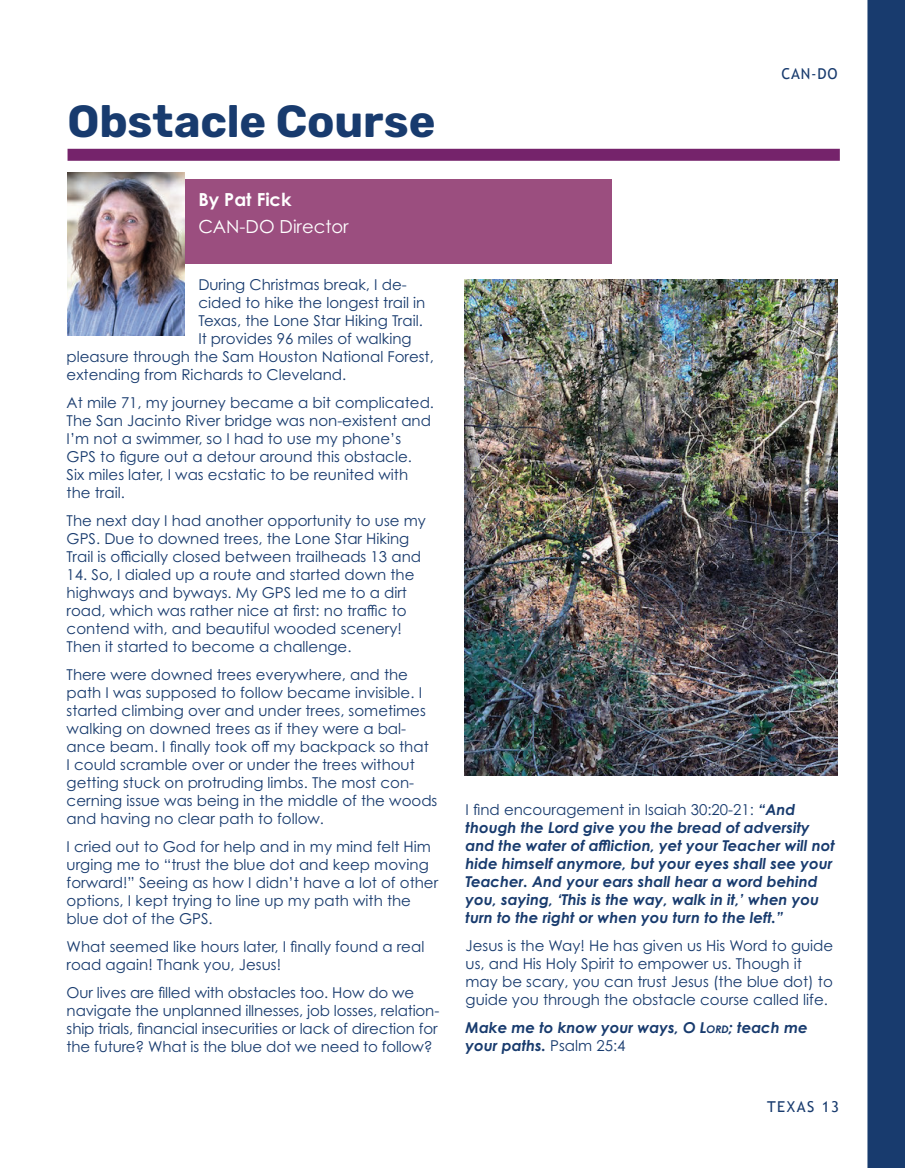
<style>
.page{position:relative;width:905px;height:1168px;background:#fff}
.page>*{position:absolute;margin:0;border:0;box-sizing:border-box;transform-origin:0 0}
.t1{font:700 45px "Rubik";letter-spacing:-.005em;color:#183b6e}
.t2{font:18px "Century Gothic Pro";color:#fff}
.t3{font:700 18px "Century Gothic Pro";color:#fff}
.t4{font:15px/18px "Century Gothic Pro";color:#183b6e}
.t5{font:italic 700 15px/18px "Century Gothic Pro";color:#183b6e}
.t6{font:15px "Trebuchet MS";letter-spacing:.1em;color:#183b6e}
.s1{font-weight:400;font-style:normal}
.s2{font-style:inherit}
.s3{font-size:10.5px}
</style>
<div class="page">
<div style="left:177px;top:179px;width:434px;height:85px;background:#9b4e7f"></div>
<img style="left:68px;top:173px;width:117px;height:162px">
<div style="left:68px;top:149px;width:771px;height:12px;background:#75236b"></div>
<div style="left:867px;top:0;width:37px;height:1168px;background:#183b6e"></div>
<img style="left:465px;top:279px;width:372px;height:496px">
<h1 class="t1" style="left:68px;top:95px;width:369px">Obstacle Course</h1>
<p class="t3" style="left:198px;top:188px;width:95px">By Pat Fick</p>
<p class="t2" style="left:198px;top:215px;width:152px">CAN-DO Director</p>
<p class="t4" style="left:198px;top:275px;width:210px">During Christmas break, I de-</p>
<p class="t4" style="left:198px;top:293px;width:228px">cided to hike the longest trail in</p>
<p class="t4" style="left:198px;top:311px;width:226px">Texas, the Lone Star Hiking Trail.</p>
<p class="t4" style="left:198px;top:329px;width:215px">It provides 96 miles of walking</p>
<p class="t4" style="left:67px;top:347px;width:369px">pleasure through the Sam Houston National Forest,</p>
<p class="t4" style="left:67px;top:365px;width:281px">extending from Richards to Cleveland.</p>
<p class="t4" style="left:67px;top:393px;width:369px">At mile 71, my journey became a bit complicated.<br>The San Jacinto River bridge was non-existent and I’m not a swimmer, so I had to use my phone’s GPS to figure out a detour around this obstacle.<br>Six miles later, I was ecstatic to be reunited with the trail.</p>
<p class="t4" style="left:67px;top:511px;width:361px">The next day I had another opportunity to use my<br>GPS. Due to downed trees, the Lone Star Hiking<br>Trail is officially closed between trailheads 13 and</p>
<p class="t4" style="left:67px;top:565px;width:349px">14. So, I dialed up a route and started down the highways and byways. My GPS led me to a dirt road, which was rather nice at first: no traffic to contend with, and beautiful wooded scenery!<br>Then it started to become a challenge.</p>
<p class="t4" style="left:67px;top:665px;width:372px">There were downed trees everywhere, and the path I was supposed to follow became invisible. I started climbing over and under trees, sometimes walking on downed trees as if they were a bal&shy;ance beam. I finally took off my backpack so that<br>I could scramble over or under the trees without getting stuck on protruding limbs. The most con&shy;cerning issue was being in the middle of the woods and having no clear path to follow.</p>
<p class="t4" style="left:67px;top:837px;width:373px">I cried out to God for help and in my mind felt Him urging me to “trust the blue dot and keep moving forward!” Seeing as how I didn’t have a lot of other options, I kept trying to line up my path with the blue dot of the GPS.</p>
<p class="t4" style="left:67px;top:937px;width:359px">What seemed like hours later, I finally found a real road again! Thank you, Jesus!</p>
<p class="t4" style="left:67px;top:983px;width:374px">Our lives are filled with obstacles too. How do we navigate the unplanned illnesses, job losses, relation&shy;ship trials, financial insecurities or lack of direction for the future? What is the blue dot we need to follow?</p>
<p class="t6" style="left:781px;top:65px;width:57px">CAN-DO</p>
<p class="t5" style="left:465px;top:800px;width:371px"><span class="s1">I find encouragement in Isaiah 30:20-21:</span> “And though the Lord give you the bread of adversity and the water of affliction, yet your Teacher will not hide himself anymore, but your eyes shall see your Teacher. And your ears shall hear a word behind you, saying, ‘This is the way, walk in it,’ when you turn to the right or when you turn to the left.”</p>
<p class="t4" style="left:465px;top:936px;width:369px">Jesus is the Way! He has given us His Word to guide us, and His Holy Spirit to empower us. Though it may be scary, you can trust Jesus (the blue dot) to guide you through the obstacle course called life.</p>
<p class="t5" style="left:465px;top:1018px;width:344px">Make me to know your ways, O <span class="s2">L</span><span class="s3">ord</span>; teach me your paths. <span class="s1">Psalm 25:4</span></p>
<p class="t6" style="left:767px;top:1097px;width:73px">TEXAS 13</p>
</div>
